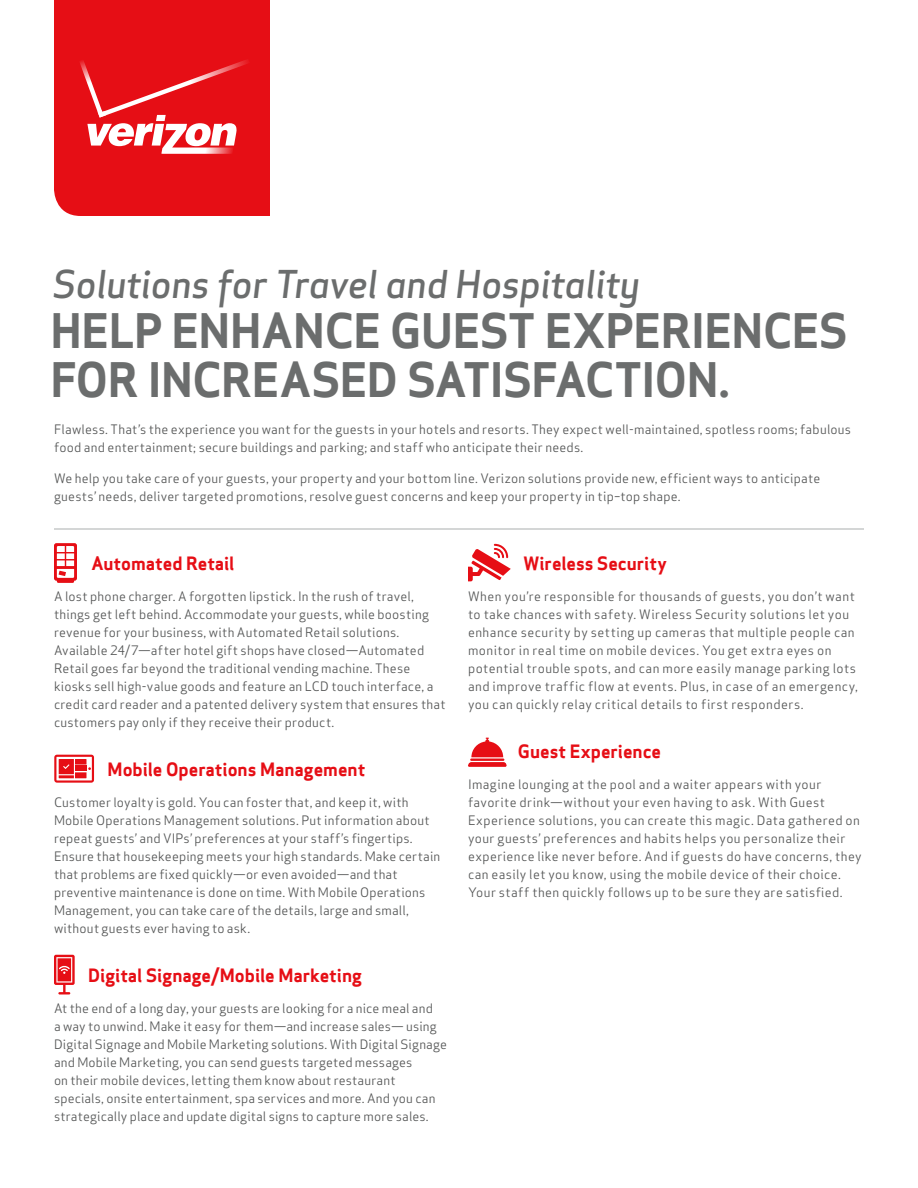
<style>
.page{position:relative;width:918px;height:1188px;background:#fff}
.page>*{position:absolute;margin:0;border:0;box-sizing:border-box;transform-origin:0 0}
._13_Headline_L2{font:700 46.5px/49.5px "Apex Sans";letter-spacing:-.01em;color:#6b6d6d}
._13_Headline_L1{font:italic 500 37.5px "Apex Sans";letter-spacing:-.01em;color:#6b6d6d}
._13_Red_Subhead{font:700 18px "Apex Sans";color:#e60e15}
._13_Body_Text_8_5{font:12.75px/18px "Apex Sans";letter-spacing:.02em;color:#545555}
</style>
<div class="page">
<hr style="left:54px;top:528px;width:810px;height:1px;background:#d4d6d6">
<svg style="left:468px;top:738px;width:39px;height:29px"></svg>
<svg style="left:54px;top:543px;width:23px;height:40px"></svg>
<svg style="left:54px;top:955px;width:21px;height:39px"></svg>
<svg style="left:54px;top:755px;width:40px;height:28px"></svg>
<svg style="left:468px;top:544px;width:43px;height:37px"></svg>
<div style="left:54px;top:0;width:216px;height:216px;background:#e60e15"></div>
<svg style="left:79px;top:59px;width:171px;height:95px"></svg>
<p class="_13_Headline_L1" style="left:53px;top:251px;width:589px">Solutions for Travel and Hospitality</p>
<p class="_13_Headline_L2" style="left:50px;top:305px;width:799px">HELP ENHANCE GUEST EXPERIENCES<br>FOR INCREASED SATISFACTION.</p>
<p class="_13_Body_Text_8_5" style="left:54px;top:419px;width:799px">Flawless. That’s the experience you want for the guests in your hotels and resorts. They expect well-maintained, spotless rooms; fabulous food and entertainment; secure buildings and parking; and staff who anticipate their needs.</p>
<p class="_13_Body_Text_8_5" style="left:54px;top:468px;width:768px">We help you take care of your guests, your property and your bottom line. Verizon solutions provide new, efficient ways to anticipate guests’ needs, deliver targeted promotions, resolve guest concerns and keep your property in tip–top shape.</p>
<p class="_13_Red_Subhead" style="left:91px;top:551px;width:145px">Automated Retail</p>
<p class="_13_Body_Text_8_5" style="left:54px;top:586px;width:393px">A lost phone charger. A forgotten lipstick. In the rush of travel, things get left behind. Accommodate your guests, while boosting revenue for your business, with Automated Retail solutions.<br>Available 24/7—after hotel gift shops have closed—Automated Retail goes far beyond the traditional vending machine. These kiosks sell high-value goods and feature an LCD touch interface, a credit card reader and a patented delivery system that ensures that customers pay only if they receive their product.</p>
<p class="_13_Red_Subhead" style="left:108px;top:758px;width:259px">Mobile Operations Management</p>
<p class="_13_Body_Text_8_5" style="left:54px;top:792px;width:388px">Customer loyalty is gold. You can foster that, and keep it, with Mobile Operations Management solutions. Put information about repeat guests’ and VIPs’ preferences at your staff’s fingertips.<br>Ensure that housekeeping meets your high standards. Make certain that problems are fixed quickly—or even avoided—and that preventive maintenance is done on time. With Mobile Operations Management, you can take care of the details, large and small, without guests ever having to ask.</p>
<p class="_13_Red_Subhead" style="left:88px;top:964px;width:275px">Digital Signage/Mobile Marketing</p>
<p class="_13_Body_Text_8_5" style="left:54px;top:999px;width:394px">At the end of a long day, your guests are looking for a nice meal and<br>a way to unwind. Make it easy for them—and increase sales— using Digital Signage and Mobile Marketing solutions. With Digital Signage and Mobile Marketing, you can send guests targeted messages<br>on their mobile devices, letting them know about restaurant specials, onsite entertainment, spa services and more. And you can strategically place and update digital signs to capture more sales.</p>
<p class="_13_Red_Subhead" style="left:523px;top:551px;width:145px">Wireless Security</p>
<p class="_13_Body_Text_8_5" style="left:468px;top:586px;width:392px">When you’re responsible for thousands of guests, you don’t want to take chances with safety. Wireless Security solutions let you enhance security by setting up cameras that multiple people can monitor in real time on mobile devices. You get extra eyes on potential trouble spots, and can more easily manage parking lots and improve traffic flow at events. Plus, in case of an emergency, you can quickly relay critical details to first responders.</p>
<p class="_13_Red_Subhead" style="left:518px;top:740px;width:145px">Guest Experience</p>
<p class="_13_Body_Text_8_5" style="left:468px;top:774px;width:395px">Imagine lounging at the pool and a waiter appears with your favorite drink—without your even having to ask. With Guest Experience solutions, you can create this magic. Data gathered on your guests’ preferences and habits helps you personalize their experience like never before. And if guests do have concerns, they can easily let you know, using the mobile device of their choice.<br>Your staff then quickly follows up to be sure they are satisfied.</p>
</div>
